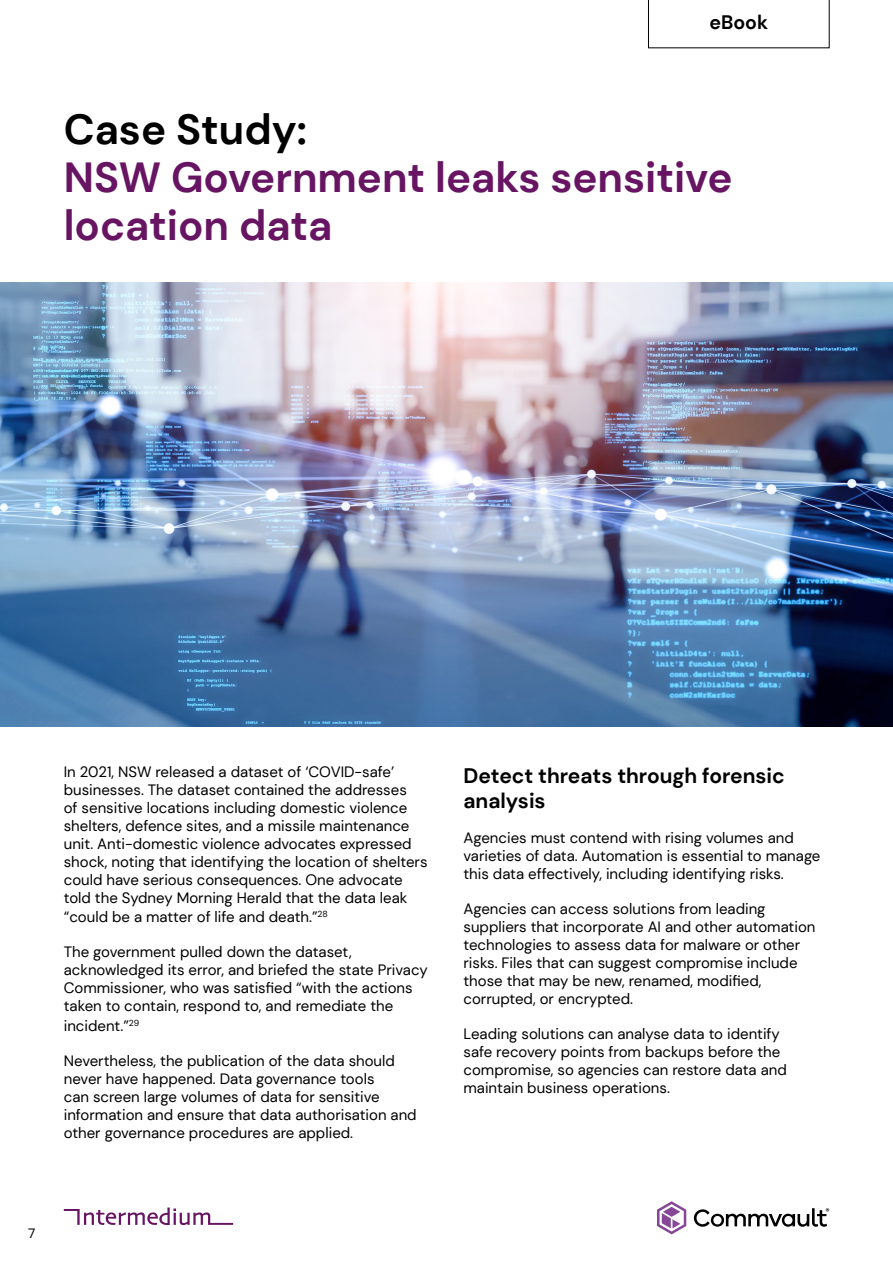
<style>
.page{position:relative;width:893px;height:1263px;background:#fff}
.page>*{position:absolute;margin:0;border:0;box-sizing:border-box;transform-origin:0 0}
.t1{font:700 42px/48px "DM Sans";color:#671462}
.t2{font:700 42px "DM Sans";color:#000}
.t3{font:700 21px/25.5px "DM Sans";color:#000}
.t4{font:700 19.5px "DM Sans";color:#000}
.t5{font:15px/18px "DM Sans";color:#000}
.t6{font:13.5px "DM Sans";color:#000}
</style>
<div class="page">
<svg style="left:648px;top:0;width:181px;height:48px"></svg>
<svg style="left:64px;top:1207px;width:169px;height:18px"></svg>
<svg style="left:657px;top:1201px;width:29px;height:33px"></svg>
<svg style="left:693px;top:1208px;width:136px;height:19px"></svg>
<img style="left:0;top:283px;width:893px;height:443px">
<h3 class="t4" style="left:709px;top:10px;width:60px">eBook</h3>
<h1 class="t2" style="left:64px;top:103px;width:245px">Case Study:</h1>
<h1 class="t1" style="left:64px;top:153px;width:670px">NSW Government leaks sensitive location data</h1>
<p class="t5" style="left:64px;top:762px;width:365px">In 2021, NSW released a dataset of ‘COVID-safe’ businesses. The dataset contained the addresses<br>of sensitive locations including domestic violence shelters, defence sites, and a missile maintenance unit. Anti-domestic violence advocates expressed shock, noting that identifying the location of shelters could have serious consequences. One advocate told the Sydney Morning Herald that the data leak</p>
<p class="t5" style="left:64px;top:908px;width:265px">“could be a matter of life and death.”<sup>28</sup></p>
<p class="t5" style="left:64px;top:943px;width:366px">The government pulled down the dataset, acknowledged its error, and briefed the state Privacy Commissioner, who was satisfied “with the actions taken to contain, respond to, and remediate the</p>
<p class="t5" style="left:64px;top:1016px;width:77px">incident.”<sup>29</sup></p>
<p class="t5" style="left:64px;top:1051px;width:354px">Nevertheless, the publication of the data should never have happened. Data governance tools<br>can screen large volumes of data for sensitive information and ensure that data authorisation and other governance procedures are applied.</p>
<p class="t6" style="left:28px;top:1225px;width:9px">7</p>
<h2 class="t3" style="left:463px;top:762px;width:323px">Detect threats through forensic analysis</h2>
<p class="t5" style="left:463px;top:829px;width:358px">Agencies must contend with rising volumes and varieties of data. Automation is essential to manage this data effectively, including identifying risks.</p>
<p class="t5" style="left:463px;top:900px;width:353px">Agencies can access solutions from leading suppliers that incorporate AI and other automation technologies to assess data for malware or other risks. Files that can suggest compromise include those that may be new, renamed, modified, corrupted, or encrypted.</p>
<p class="t5" style="left:463px;top:1025px;width:325px">Leading solutions can analyse data to identify safe recovery points from backups before the compromise, so agencies can restore data and maintain business operations.</p>
</div>
